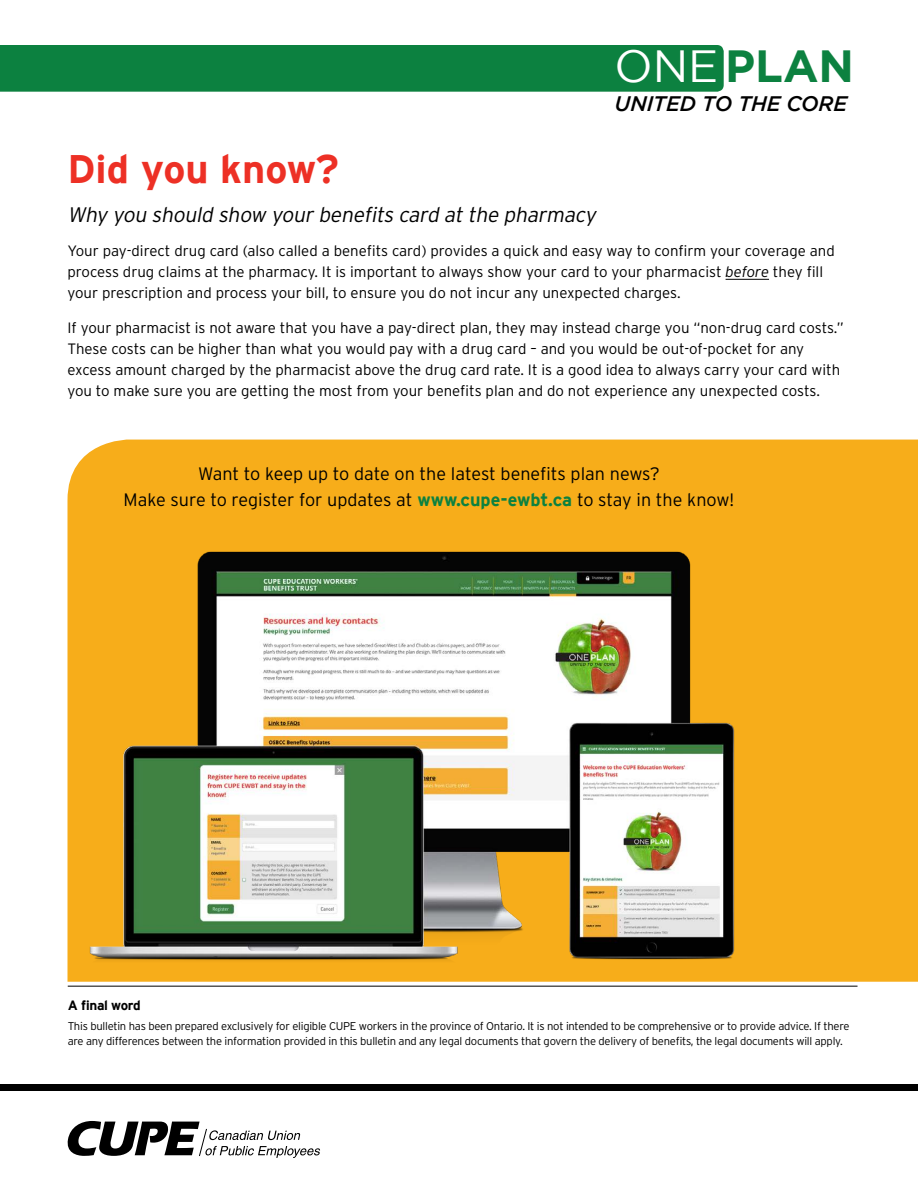
<style>
.page{position:relative;width:918px;height:1188px;background:#fff}
.page>*{position:absolute;margin:0;border:0;box-sizing:border-box;transform-origin:0 0}
.t1{font:700 45px "Gotham";color:#0c8140}
.t2{font:700 39.75px "Interstate";color:#ed3025}
.t3{font:italic 300 21px "Interstate";color:#000}
.t4{font:italic 500 21px "Gotham";letter-spacing:-.01em;color:#000}
.t5{font:300 18px/25.5px "Interstate";color:#000;text-align:center}
.t6{font:300 15px/21px "Interstate";color:#000}
.t7{font:700 13.5px "Interstate";letter-spacing:-.025em;color:#000}
.t8{font:300 11.25px/15px "Interstate";letter-spacing:-.02em;color:#000}
.s1{font-weight:400;color:#fff}
.s2{font-style:italic}
.s3{font-weight:700;color:#0c8140}
</style>
<div class="page">
<div style="left:0;top:45px;width:724px;height:47px;background:#0c8140"></div>
<svg style="left:68px;top:1121px;width:252px;height:37px"></svg>
<hr style="left:68px;top:986px;width:790px;height:1px;background:#000">
<hr style="left:726px;top:279px;width:43px;height:1px;background:#000">
<div style="left:0;top:1084px;width:918px;height:7px;background:#000"></div>
<div style="left:68px;top:440px;width:850px;height:542px;background:#f7ad1a"></div>
<img style="left:67px;top:528px;width:735px;height:454px">
<p class="t1" style="left:614px;top:40px;width:241px"><span class="s1">ONE</span>PLAN</p>
<p class="t4" style="left:614px;top:92px;width:235px">UNITED TO THE CORE</p>
<p class="t2" style="left:68px;top:147px;width:273px">Did you know?</p>
<p class="t3" style="left:68px;top:202px;width:534px">Why you should show yourbenefits card atthe pharmacy</p>
<p class="t6" style="left:68px;top:240px;width:769px">Your pay-direct drug card (also called a benefits card) provides a quick and easy way to confirm your coverage and process drug claims at the pharmacy. It is important to always show your card to your pharmacist <span class="s2">before</span> they fill your prescription and process your bill, to ensure you do not incur any unexpected charges.</p>
<p class="t6" style="left:68px;top:317px;width:778px">If your pharmacist is not aware that you have a pay-direct plan, they may instead charge you “non-drug card costs.” These costs can be higher than what you would pay with a drug card – and you would be out-of-pocket for any excess amount charged by the pharmacist above the drug card rate. It is a good idea to always carry your card with you to make sure you are getting the most from your benefits plan and do not experience any unexpected costs.</p>
<p class="t5" style="left:124px;top:461px;width:612px">Want to keep up to date on the latest benefits plan news?<br>Make sure to register for updates at <span class="s3">www.cupe-ewbt.ca</span> to stay in the know!</p>
<p class="t7" style="left:68px;top:998px;width:74px">A final word</p>
<p class="t8" style="left:68px;top:1019px;width:783px">This bulletin has been prepared exclusively for eligible CUPE workers in the province of Ontario. It is not intended to be comprehensive or to provide advice. If there are any differences between the information provided in this bulletin and any legal documents that govern the delivery of benefits, the legal documents will apply.</p>
</div>
